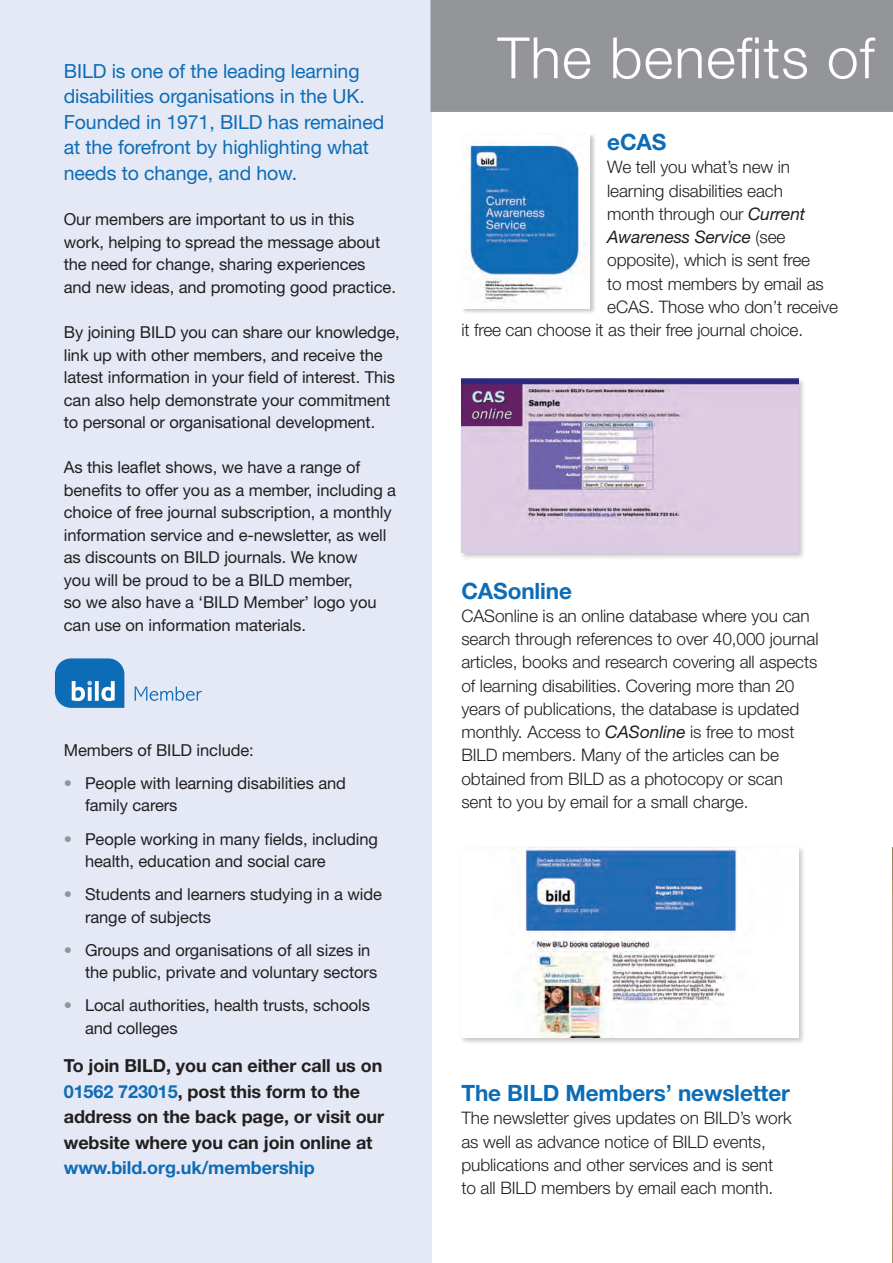
<style>
.page{position:relative;width:893px;height:1263px;background:#fff}
.page>*{position:absolute;margin:0;border:0;box-sizing:border-box;transform-origin:0 0}
.t1{font:300 57px "Helvetica Neue LT Std";letter-spacing:.02em;color:#fff}
.t2{font:700 22.5px "Helvetica Neue LT Std";letter-spacing:-.005em;color:#0d6cb6}
.t3{font:19.5px/25.5px "Helvetica Neue LT Std";letter-spacing:-.005em;color:#0d6cb6}
.t4{font:700 18px/25.5px "Helvetica Neue LT Std";letter-spacing:-.005em;color:#231f20}
.t5{font:300 17.25px/23.2px "Helvetica Neue LT Std";letter-spacing:-.005em;color:#231f20}
.t6{font:italic 17.25px "Helvetica Neue LT Std";letter-spacing:-.01em;color:#231f20}
.t7{font:16.5px/22.5px "Helvetica Neue LT Std";letter-spacing:-.005em;color:#231f20}
.s1{color:#939598}
.s2{color:#0d6cb6}
.s3{font-weight:400;font-style:italic}
.s4{font-weight:300;font-style:normal}
</style>
<div class="page">
<div style="left:0;top:0;width:432px;height:1263px;background:#e4e9f5"></div>
<div style="left:460px;top:377px;width:346px;height:183px;background:#231f20;opacity:.25"></div>
<img style="left:461px;top:378px;width:337px;height:175px">
<div style="left:460px;top:846px;width:346px;height:199px;background:#231f20;opacity:.25"></div>
<img style="left:461px;top:847px;width:337px;height:190px">
<div style="left:461px;top:134px;width:136px;height:180px;background:#231f20;opacity:.25"></div>
<div style="left:461px;top:134px;width:129px;height:174px;background:#fff"></div>
<img style="left:466px;top:141px;width:119px;height:162px">
<div style="left:430px;top:0;width:463px;height:112px;background:#939598"></div>
<img style="left:892px;top:847px;width:1px;height:416px">
<svg style="left:55px;top:658px;width:147px;height:50px"></svg>
<p class="t3" style="left:64px;top:58px;width:297px">BILD is one of the leading learning</p>
<p class="t3" style="left:64px;top:83px;width:322px">disabilities organisations in the UK.<br>Founded in 1971, BILD has remained at the forefront by highlighting what needs to change, and how.</p>
<p class="t7" style="left:64px;top:208px;width:334px">Our members are important to us in this work, helping to spread the message about the need for change, sharing experiences and new ideas, and promoting good practice.</p>
<p class="t7" style="left:64px;top:321px;width:337px">By joining BILD you can share our knowledge, link up with other members, and receive the latest information in your field of interest. This can also help demonstrate your commitment to personal or organisational development.</p>
<p class="t7" style="left:64px;top:456px;width:334px">As this leaflet shows, we have a range of benefits to offer you as a member, including a choice of free journal subscription, a monthly information service and e-newsletter, as well as discounts on BILD journals. We know</p>
<p class="t7" style="left:64px;top:568px;width:314px">you will be proud to be a BILD member,<br>so we also have a ‘BILD Member’ logo you can use on information materials.</p>
<p class="t7" style="left:64px;top:738px;width:192px">Members of BILD include:</p>
<p class="t7" style="left:85px;top:771px;width:263px;text-indent:-21px"><span class="s1">•</span> People with learning disabilities and family carers</p>
<p class="t7" style="left:85px;top:827px;width:294px;text-indent:-21px"><span class="s1">•</span> People working in many fields, including health, education and social care</p>
<p class="t7" style="left:85px;top:883px;width:298px;text-indent:-21px"><span class="s1">•</span> Students and learners studying in a wide range of subjects</p>
<p class="t7" style="left:85px;top:938px;width:294px;text-indent:-21px"><span class="s1">•</span> Groups and organisations of all sizes in the public, private and voluntary sectors</p>
<p class="t7" style="left:85px;top:994px;width:286px;text-indent:-21px"><span class="s1">•</span> Local authorities, health trusts, schools and colleges</p>
<p class="t4" style="left:64px;top:1053px;width:322px">To join BILD, you can either call us on <span class="s2">01562 723015</span>, post this form to the address on the back page, or visit our website where you can join online at <span class="s2">www.bild.org.uk/membership</span></p>
<p class="t1" style="left:497px;top:23px;width:378px">The benefits of</p>
<p class="t2" style="left:607px;top:128px;width:61px">eCAS</p>
<p class="t5" style="left:607px;top:155px;width:184px">We tell you what’s new in</p>
<p class="t5" style="left:607px;top:178px;width:177px">learning disabilities each</p>
<p class="t5" style="left:607px;top:202px;width:200px">month through our <span class="s3">Current</span></p>
<p class="t6" style="left:607px;top:227px;width:180px">Awareness Service <span class="s4">(see</span></p>
<p class="t5" style="left:607px;top:248px;width:204px">opposite), which is sent free</p>
<p class="t5" style="left:607px;top:271px;width:218px">to most members by email as</p>
<p class="t5" style="left:607px;top:295px;width:232px">eCAS. Those who don’t receive</p>
<p class="t5" style="left:461px;top:318px;width:343px">it free can choose it as their free journal choice.</p>
<p class="t2" style="left:461px;top:577px;width:112px">CASonline</p>
<p class="t5" style="left:461px;top:604px;width:359px">CASonline is an online database where you can search through references to over 40,000 journal articles, books and research covering all aspects of learning disabilities. Covering more than 20 years of publications, the database is updated monthly. Access to <span class="s3">CASonline</span> is free to most BILD members. Many of the articles can be obtained from BILD as a photocopy or scan sent to you by email for a small charge.</p>
<p class="t2" style="left:461px;top:1079px;width:330px">The BILD Members’ newsletter</p>
<p class="t5" style="left:461px;top:1106px;width:332px">The newsletter gives updates on BILD’s work as well as advance notice of BILD events, publications and other services and is sent to all BILD members by email each month.</p>
</div>
